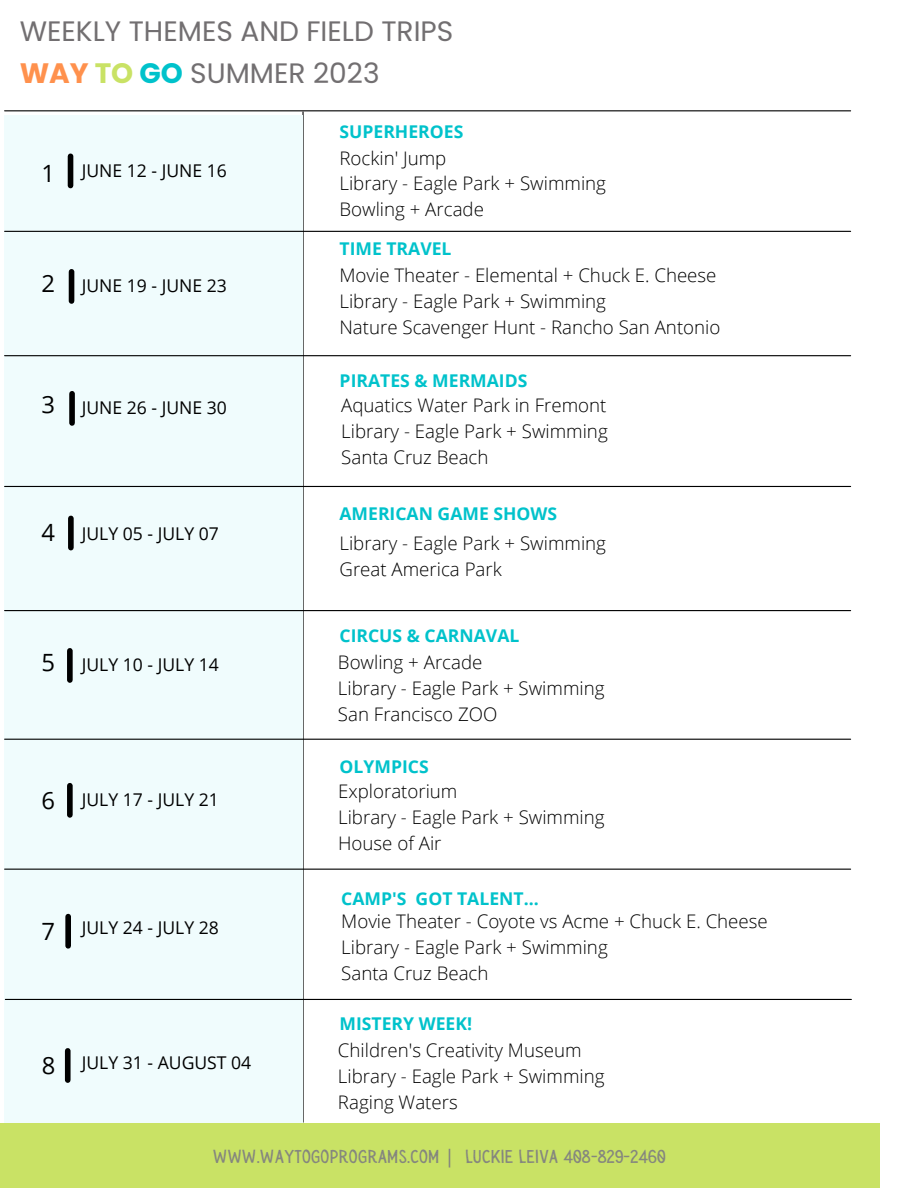
<style>
.page{position:relative;width:918px;height:1188px;background:#fff}
.page>*{position:absolute;margin:0;border:0;box-sizing:border-box;transform-origin:0 0}
.t1{font:28.05px "Poppins";color:#726f71}
.t2{font:23.85px "Open Sans";color:#000}
.t3{font:300 18.75px "Open Sans";color:#000}
.t4{font:18.75px "Sensa Wild Dot Fill";letter-spacing:.015em;color:#808080}
.t5{font:700 17.55px "Open Sans";color:#00c2cb}
.t6{font:17.55px "Open Sans";color:#000}
.s1{font-weight:700;color:#ff914d}
.s2{font-weight:700;color:#c9e265}
.s3{font-weight:700;color:#00c2cb}
.s4{font-family:"Noto Sans"}
</style>
<div class="page">
<div style="left:0;top:1123px;width:880px;height:65px;background:#c9e265"></div>
<hr style="left:5px;top:110px;width:846px;height:1px;background:#000">
<hr style="left:302px;top:112px;width:2px;height:1010px;background:#000">
<div style="left:4px;top:115px;width:298px;height:1008px;background:#f0fcfd"></div>
<hr style="left:5px;top:231px;width:846px;height:1px;background:#000">
<hr style="left:5px;top:355px;width:846px;height:1px;background:#000">
<hr style="left:5px;top:486px;width:846px;height:1px;background:#000">
<hr style="left:5px;top:610px;width:846px;height:1px;background:#000">
<hr style="left:5px;top:739px;width:846px;height:1px;background:#000">
<hr style="left:5px;top:869px;width:846px;height:1px;background:#000">
<div style="left:68px;top:156px;width:5px;height:30px;background:#000"></div>
<div style="left:69px;top:272px;width:5px;height:29px;background:#000"></div>
<div style="left:69px;top:394px;width:6px;height:29px;background:#000"></div>
<div style="left:68px;top:518px;width:6px;height:30px;background:#000"></div>
<div style="left:67px;top:651px;width:6px;height:29px;background:#000"></div>
<div style="left:67px;top:786px;width:6px;height:29px;background:#000"></div>
<div style="left:65px;top:917px;width:6px;height:29px;background:#000"></div>
<hr style="left:5px;top:999px;width:846px;height:1px;background:#000">
<div style="left:65px;top:1051px;width:6px;height:29px;background:#000"></div>
<p class="t1" style="left:20px;top:12px;width:435px">WEEKLY THEMES AND FIELD TRIPS</p>
<p class="t1" style="left:20px;top:53px;width:361px"><span class="s1">WAY</span> <span class="s2">TO</span> <span class="s3">GO</span> SUMMER 2023</p>
<p class="t2" style="left:42px;top:157px;width:15px">1</p>
<p class="t6" style="left:82px;top:158px;width:147px">JUNE 12 - JUNE 16</p>
<p class="t2" style="left:42px;top:266px;width:15px">2</p>
<p class="t6" style="left:82px;top:274px;width:147px">JUNE 19 - JUNE 23</p>
<p class="t2" style="left:42px;top:388px;width:15px">3</p>
<p class="t6" style="left:82px;top:396px;width:147px">JUNE 26 - JUNE 30</p>
<p class="t2" style="left:42px;top:516px;width:15px">4</p>
<p class="t6" style="left:82px;top:521px;width:139px">JULY 05 - JULY 07</p>
<p class="t2" style="left:42px;top:645px;width:15px">5</p>
<p class="t6" style="left:82px;top:653px;width:139px">JULY 10 - JULY 14</p>
<p class="t2" style="left:42px;top:783px;width:15px">6</p>
<p class="t6" style="left:82px;top:788px;width:139px">JULY 17 - JULY 21</p>
<p class="t2" style="left:42px;top:915px;width:15px">7</p>
<p class="t6" style="left:82px;top:916px;width:139px">JULY 24 - JULY 28</p>
<p class="t2" style="left:42px;top:1049px;width:15px">8</p>
<p class="t6" style="left:82px;top:1050px;width:171px">JULY 31 - AUGUST 04</p>
<p class="t5" style="left:339px;top:120px;width:125px">SUPERHEROES</p>
<p class="t3" style="left:339px;top:145px;width:108px">Rockin' Jump</p>
<p class="t3" style="left:339px;top:170px;width:268px">Library - Eagle Park + Swimming</p>
<p class="t3" style="left:339px;top:196px;width:146px">Bowling + Arcade</p>
<p class="t5" style="left:339px;top:237px;width:114px">TIME TRAVEL</p>
<p class="t3" style="left:339px;top:262px;width:379px">Movie Theater - Elemental + Chuck E. Cheese</p>
<p class="t3" style="left:339px;top:288px;width:268px">Library - Eagle Park + Swimming</p>
<p class="t3" style="left:339px;top:314px;width:382px">Nature Scavenger Hunt - Rancho San Antonio</p>
<p class="t5" style="left:340px;top:369px;width:189px">PIRATES &amp; MERMAIDS</p>
<p class="t3" style="left:341px;top:392px;width:267px">Aquatics Water Park in Fremont</p>
<p class="t3" style="left:341px;top:418px;width:268px">Library - Eagle Park + Swimming</p>
<p class="t3" style="left:341px;top:444px;width:149px">Santa Cruz Beach</p>
<p class="t5" style="left:339px;top:501px;width:219px">AMERICAN GAME SHOWS</p>
<p class="t3" style="left:339px;top:530px;width:268px">Library - Eagle Park + Swimming</p>
<p class="t3" style="left:339px;top:556px;width:164px">Great America Park</p>
<p class="t5" style="left:339px;top:623px;width:181px">CIRCUS &amp; CARNAVAL</p>
<p class="t3" style="left:338px;top:649px;width:146px">Bowling + Arcade</p>
<p class="t3" style="left:338px;top:675px;width:268px">Library - Eagle Park + Swimming</p>
<p class="t3" style="left:338px;top:701px;width:161px">San Francisco ZOO</p>
<p class="t5" style="left:340px;top:754px;width:91px">OLYMPICS</p>
<p class="t3" style="left:338px;top:778px;width:121px">Exploratorium</p>
<p class="t3" style="left:338px;top:804px;width:268px">Library - Eagle Park + Swimming</p>
<p class="t3" style="left:338px;top:830px;width:105px">House of Air</p>
<p class="t5" style="left:341px;top:886px;width:199px">CAMP'S GOT TALENT...</p>
<p class="t3" style="left:341px;top:908px;width:428px">Movie Theater - Coyote vs Acme + Chuck E. Cheese</p>
<p class="t3" style="left:341px;top:934px;width:268px">Library - Eagle Park + Swimming</p>
<p class="t3" style="left:341px;top:960px;width:149px">Santa Cruz Beach</p>
<p class="t5" style="left:339px;top:1011px;width:134px">MISTERY WEEK!</p>
<p class="t3" style="left:338px;top:1037px;width:245px">Children's Creativity Museum</p>
<p class="t3" style="left:338px;top:1063px;width:268px">Library - Eagle Park + Swimming</p>
<p class="t3" style="left:338px;top:1089px;width:121px">Raging Waters</p>
<p class="t4" style="left:213px;top:1146px;width:454px">WWW.WAYTOGOPROGRAMS.COM <span class="s4">|</span> LUCKIE LEIVA 408-829-2460</p>
</div>
